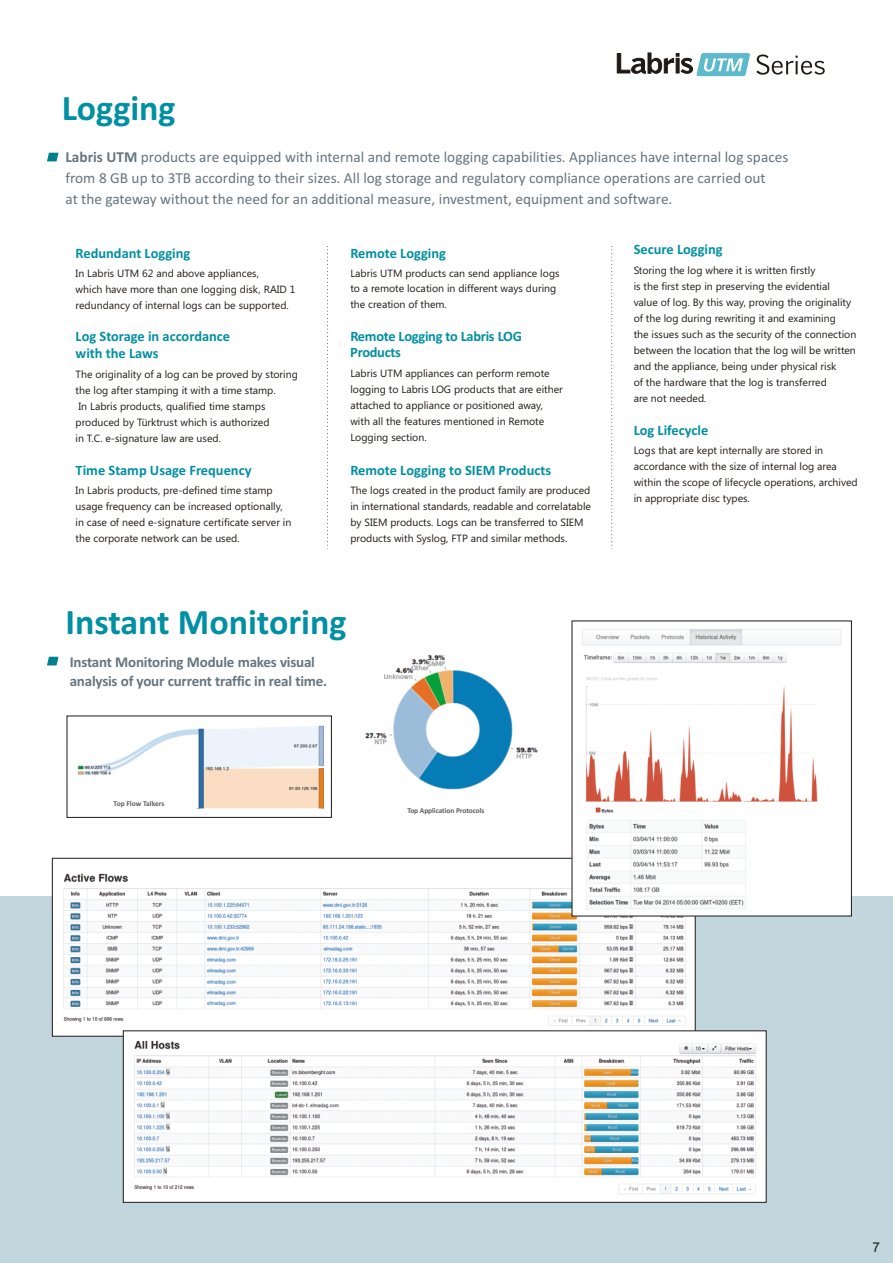
<style>
.page{position:relative;width:893px;height:1263px;background:#fff}
.page>*{position:absolute;margin:0;border:0;box-sizing:border-box;transform-origin:0 0}
.t1{font:700 36px "Calibri";color:#008fa3}
.t2{font:15.3px/20.5px "Calibri";color:#667580}
.t3{font:700 15px/19.4px "Calibri";letter-spacing:-.015em;color:#667580}
.t4{font:700 14.4px/16.2px "Calibri";color:#008fa3}
.t5{font:700 14.4px/16.2px "Calibri";letter-spacing:-.02em;color:#008fa3}
.t6{font:13.5px "Arial";color:#1f1a17}
.t7{font:10.5px/16px "Segoe UI";color:#1f1a17}
.t8{font:700 7.5px "Calibri";letter-spacing:-.015em;color:#615c5c}
.s1{font-weight:700}
</style>
<div class="page">
<svg style="left:756px;top:54px;width:69px;height:21px"></svg>
<svg style="left:617px;top:52px;width:133px;height:24px"></svg>
<div style="left:0;top:896px;width:893px;height:367px;background:#c2d6de"></div>
<svg style="left:47px;top:657px;width:11px;height:8px"></svg>
<img style="left:365px;top:654px;width:173px;height:136px">
<div style="left:67px;top:715px;width:265px;height:103px;background:#fff;border:1px solid #1f1a17"></div>
<img style="left:77px;top:725px;width:247px;height:83px">
<svg style="left:611px;top:246px;width:1px;height:303px"></svg>
<svg style="left:327px;top:246px;width:1px;height:303px"></svg>
<svg style="left:47px;top:153px;width:11px;height:8px"></svg>
<div style="left:52px;top:858px;width:644px;height:178px;background:#fff;border:1px solid #1f1a17"></div>
<img style="left:63px;top:868px;width:628px;height:163px">
<div style="left:572px;top:620px;width:280px;height:296px;background:#fff"></div>
<img style="left:582px;top:629px;width:260px;height:280px">
<div style="left:123px;top:1030px;width:644px;height:173px;background:#fff;border:1px solid #1f1a17"></div>
<img style="left:134px;top:1040px;width:622px;height:154px">
<h1 class="t1" style="left:62px;top:87px;width:115px">Logging</h1>
<p class="t2" style="left:65px;top:149px;width:724px"><span class="s1">Labris UTM</span> products are equipped with internal and remote logging capabilities. Appliances have internal log spaces from 8 GB up to 3TB according to their sizes. All log storage and regulatory compliance operations are carried out<br>at the gateway without the need for an additional measure, investment, equipment and software.</p>
<h3 class="t4" style="left:76px;top:246px;width:116px">Redundant Logging</h3>
<p class="t7" style="left:76px;top:266px;width:221px">In Labris UTM 62 and above appliances,<br>which have more than one logging disk, RAID 1 redundancy of internal logs can be supported.</p>
<h3 class="t4" style="left:76px;top:330px;width:156px">Log Storage in accordance with the Laws</h3>
<p class="t7" style="left:76px;top:368px;width:224px">The originality of a log can be proved by storing the log after stamping it with a time stamp.<br>In Labris products, qualified time stamps produced by Türktrust which is authorized<br>in T.C. e-signature law are used.</p>
<h3 class="t4" style="left:76px;top:463px;width:177px">Time Stamp Usage Frequency</h3>
<p class="t7" style="left:76px;top:484px;width:217px">In Labris products, pre-defined time stamp usage frequency can be increased optionally, in case of need e-signature certificate server in the corporate network can be used.</p>
<h3 class="t4" style="left:350px;top:246px;width:97px">Remote Logging</h3>
<p class="t7" style="left:350px;top:267px;width:211px;line-height:15.3px">Labris UTM products can send appliance logs to a remote location in different ways during the creation of them.</p>
<h3 class="t5" style="left:350px;top:330px;width:173px">Remote Logging to Labris LOG<br>Products</h3>
<p class="t7" style="left:350px;top:366px;width:214px">Labris UTM appliances can perform remote logging to Labris LOG products that are either attached to appliance or positioned away, with all the features mentioned in Remote Logging section.</p>
<h3 class="t4" style="left:350px;top:463px;width:202px">Remote Logging to SIEM Products</h3>
<p class="t7" style="left:350px;top:484px;width:242px">The logs created in the product family are produced in international standards, readable and correlatable by SIEM products. Logs can be transferred to SIEM products with Syslog, FTP and similar methods.</p>
<h1 class="t1" style="left:65px;top:611px;width:282px">Instant Monitoring</h1>
<h3 class="t3" style="left:70px;top:654px;width:259px">Instant Monitoring Module makes visual analysis of your current traffic in real time.</h3>
<h3 class="t4" style="left:634px;top:243px;width:90px">Secure Logging</h3>
<p class="t7" style="left:634px;top:263px;width:224px">Storing the log where it is written firstly<br>is the first step in preserving the evidential value of log. By this way, proving the originality of the log during rewriting it and examining<br>the issues such as the security of the connection between the location that the log will be written and the appliance, being under physical risk<br>of the hardware that the log is transferred<br>are not needed.</p>
<h3 class="t4" style="left:634px;top:423px;width:76px">Log Lifecycle</h3>
<p class="t7" style="left:634px;top:444px;width:225px">Logs that are kept internally are stored in accordance with the size of internal log area within the scope of lifecycle operations, archived in appropriate disc types.</p>
<p class="t8" style="left:114px;top:801px;width:52px">Top Flow Talkers</p>
<p class="t8" style="left:407px;top:809px;width:79px">Top Application Protocols</p>
<p class="t6" style="left:872px;top:1239px;width:9px">7</p>
</div>
